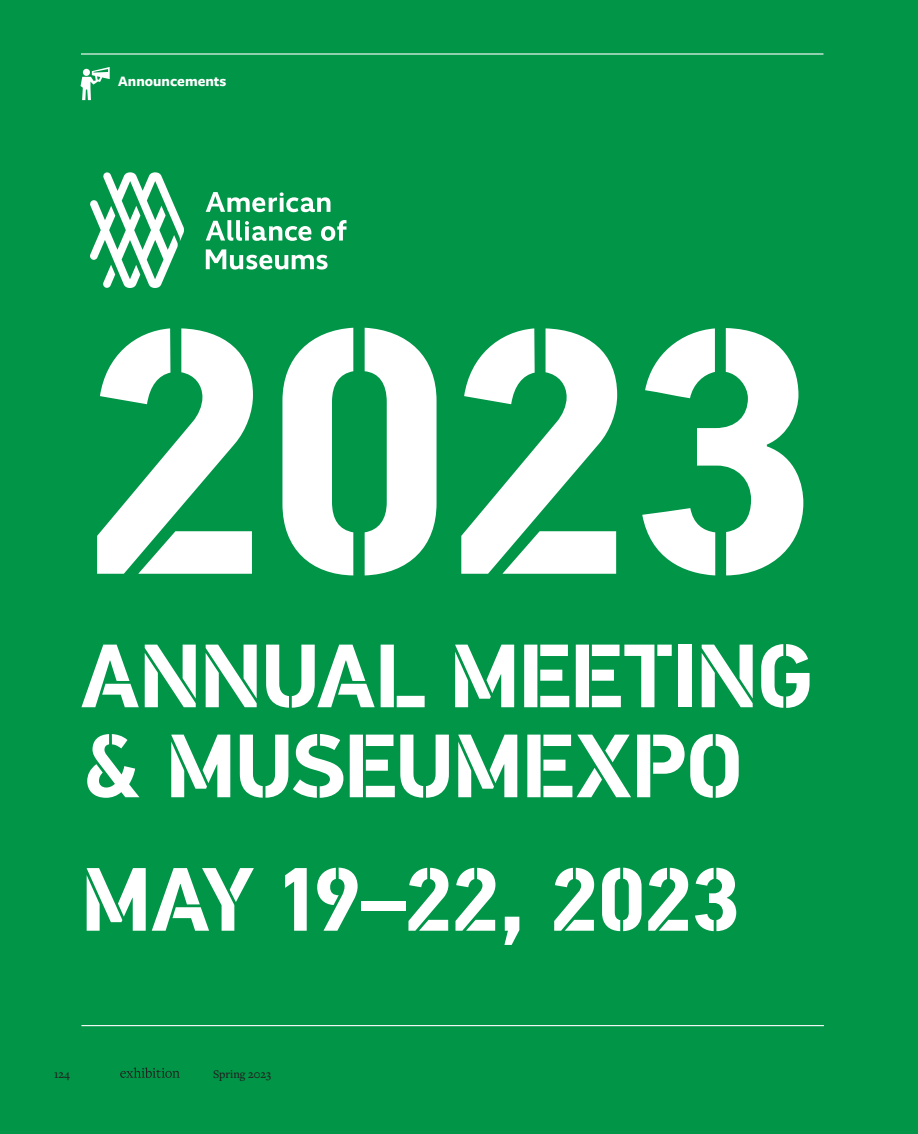
<style>
.page{position:relative;width:918px;height:1134px;background:#009547}
.page>*{position:absolute;margin:0;border:0;box-sizing:border-box;transform-origin:0 0}
.t1{font:700 351px "PFDIN Stencil Pro";color:#fff}
.t2{font:700 90px/90px "PFDIN Stencil Pro";letter-spacing:-.015em;color:#fff}
.t3{font:700 15px "Freight Sans Pro";color:#fff}
.t4{font:500 12px "Freight Text Pro";color:#231f20}
</style>
<div class="page">
<svg style="left:81px;top:67px;width:29px;height:33px"></svg>
<svg style="left:206px;top:192px;width:124px;height:20px"></svg>
<svg style="left:206px;top:220px;width:105px;height:21px"></svg>
<svg style="left:206px;top:249px;width:122px;height:21px"></svg>
<svg style="left:321px;top:220px;width:25px;height:21px"></svg>
<svg style="left:90px;top:172px;width:94px;height:116px"></svg>
<svg style="left:120px;top:1067px;width:60px;height:11px"></svg>
<hr style="left:81px;top:53px;width:743px;height:2px;background:#fff">
<hr style="left:81px;top:1025px;width:743px;height:1px;background:#fff">
<p class="t3" style="left:118px;top:71px;width:110px">Announcements</p>
<h1 class="t1" style="left:81px;top:241px;width:739px">2023</h1>
<p class="t2" style="left:81px;top:633px;width:734px">ANNUAL MEETING &amp; MUSEUMEXPO</p>
<p class="t2" style="left:81px;top:857px;width:661px">MAY 19–22, 2023</p>
<p class="t4" style="left:54px;top:1066px;width:17px">124</p>
<p class="t4" style="left:213px;top:1066px;width:60px">Spring 2023</p>
</div>
